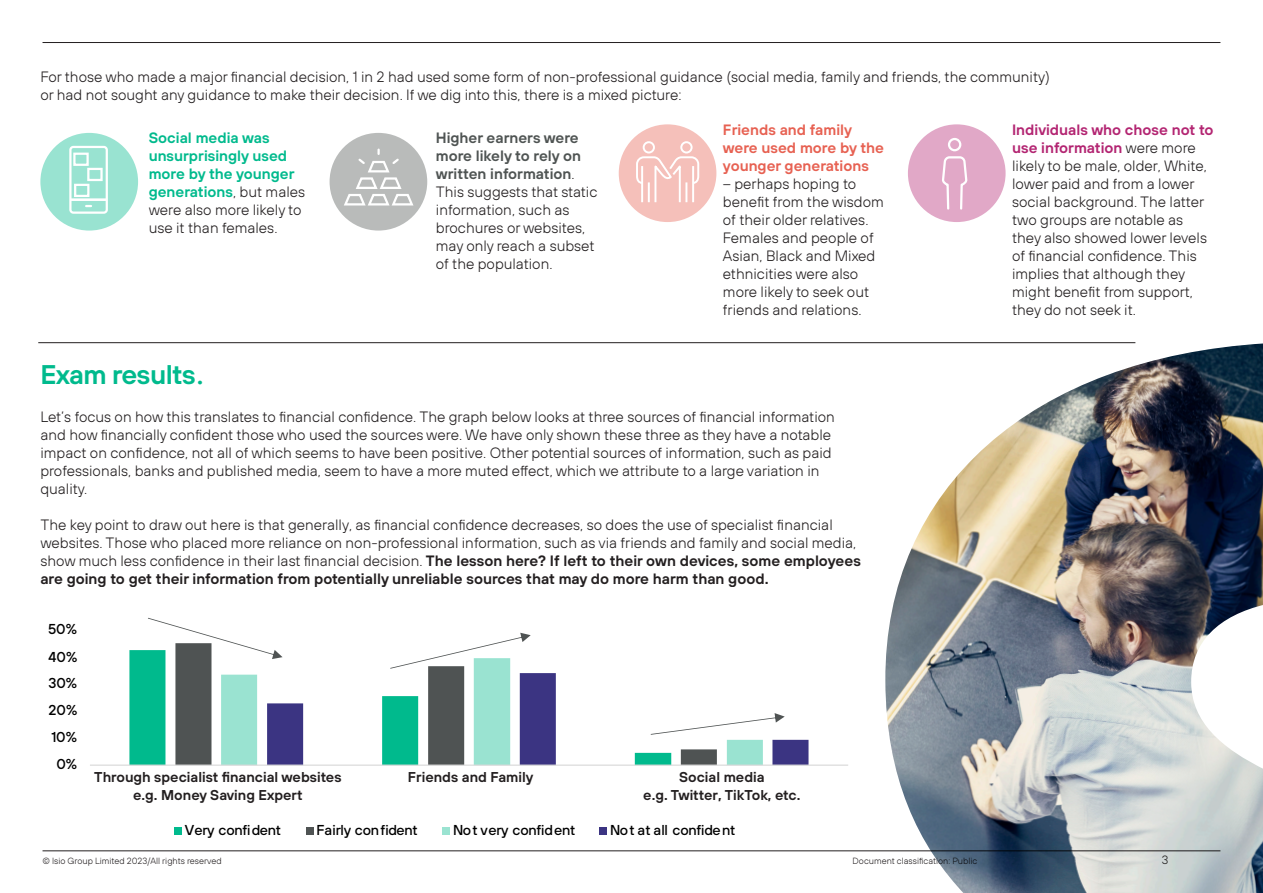
<style>
.page{position:relative;width:1263px;height:893px;background:#fff}
.page>*{position:absolute;margin:0;border:0;box-sizing:border-box;transform-origin:0 0}
.Sub_headers{font:600 27px "TT Hoves";letter-spacing:-.02em;color:#00ba8d}
.Main_body{font:300 15px/18px "TT Hoves";color:#231f20}
.Main_body-2{font:600 15px/18px "TT Hoves";color:#00ba8d}
.Main_body-3{font:600 15px/18px "TT Hoves";color:#e76152}
.t1{font:500 14.4px/16.8px "TT Hoves";letter-spacing:-.015em;color:#000;text-align:center}
.Main_body-4{font:600 14.25px/18px "TT Hoves";color:#231f20;text-align:center}
.t2{font:300 12px "TT Hoves";color:#231f20}
.t3{font:300 9px "TT Hoves";color:#231f20}
.s1{font-weight:300;color:#231f20}
.s2{font-weight:600;color:#b32572}
.s3{font-weight:600;color:#4f5453}
.s4{font-family:"Trebuchet MS";font-weight:400}
.s5{font-weight:600}
</style>
<div class="page">
<hr style="left:43px;top:42px;width:1177px;height:1px;background:#231f20">
<hr style="left:43px;top:850px;width:1177px;height:1px;background:#231f20">
<div style="left:129px;top:650px;width:37px;height:114px;background:#00ba8d"></div>
<div style="left:175px;top:659px;width:37px;height:105px;background:#4f5353"></div>
<svg style="left:221px;top:669px;width:290px;height:95px;fill:#9ae3d1"></svg>
<svg style="left:267px;top:673px;width:541px;height:91px"></svg>
<hr style="left:90px;top:764px;width:758px;height:2px;background:#d9d9d9">
<div style="left:174px;top:827px;width:8px;height:8px;background:#00ba8d"></div>
<div style="left:306px;top:827px;width:7px;height:8px;background:#4f5353"></div>
<div style="left:443px;top:827px;width:7px;height:8px;background:#9ae3d1"></div>
<div style="left:600px;top:827px;width:7px;height:8px;background:#3b3482"></div>
<svg style="left:148px;top:618px;width:135px;height:41px"></svg>
<svg style="left:390px;top:633px;width:141px;height:36px"></svg>
<svg style="left:651px;top:713px;width:134px;height:22px"></svg>
<div style="left:861px;top:319px;width:402px;height:574px;background:#fff"></div>
<img style="left:884px;top:343px;width:379px;height:550px">
<div style="left:619px;top:124px;width:97px;height:98px;background:#f5c0ba;border-radius:50%"></div>
<div style="left:643px;top:141px;width:12px;height:12px;border:2px solid #fff;border-radius:50%"></div>
<div style="left:680px;top:141px;width:13px;height:12px;border:2px solid #fff;border-radius:50%"></div>
<svg style="left:636px;top:156px;width:64px;height:47px"></svg>
<div style="left:330px;top:133px;width:97px;height:98px;background:#b9bbba;border-radius:50%"></div>
<svg style="left:342px;top:147px;width:73px;height:59px"></svg>
<div style="left:908px;top:124px;width:97px;height:98px;background:#e1a8c7;border-radius:50%"></div>
<div style="left:948px;top:138px;width:13px;height:13px;border:2px solid #fff;border-radius:50%"></div>
<svg style="left:942px;top:156px;width:26px;height:54px"></svg>
<div style="left:40px;top:133px;width:98px;height:98px;background:#99e3d1;border-radius:50%"></div>
<div style="left:69px;top:146px;width:39px;height:68px;border:2px solid #fff;border-radius:3px"></div>
<hr style="left:70px;top:199px;width:37px;height:2px;background:#fff">
<div style="left:73px;top:153px;width:16px;height:13px;border:2px solid #fff"></div>
<div style="left:87px;top:168px;width:16px;height:13px;border:2px solid #fff"></div>
<div style="left:74px;top:184px;width:15px;height:13px;border:2px solid #fff"></div>
<hr style="left:38px;top:342px;width:1097px;height:1px;background:#231f20">
<p class="Main_body" style="left:40px;top:67px;width:1011px">For those who made a major financial decision, 1 in 2 had used some form of non-professional guidance (social media, family and friends, the community) or had not sought any guidance to make their decision. If we dig into this, there is a mixed picture:</p>
<p class="Main_body-2" style="left:149px;top:129px;width:158px">Social media was unsurprisingly used more by the younger generations<span class="s1">, but males were also more likely to use it than females.</span></p>
<p class="Main_body" style="left:1012px;top:120px;width:203px"><span class="s2">Individuals who chose not to use information</span> were more likely to be male, older, White, lower paid and from a lower social background. The latter two groups are notable as they also showed lower levels of financial confidence. This implies that although they might benefit from support, they do not seek it.</p>
<p class="Main_body-3" style="left:723px;top:120px;width:163px">Friends and family were used more by the younger generations</p>
<p class="Main_body" style="left:723px;top:174px;width:163px">– perhaps hoping to benefit from the wisdom of their older relatives.<br>Females and people of<br>Asian, Black and Mixed ethnicities were also more likely to seek out friends and relations.</p>
<p class="Main_body" style="left:436px;top:129px;width:163px"><span class="s3">Higher earners were more likely to rely on written information</span>.<br>This suggests that static information, such as brochures or websites, may only reach a subset of the population.</p>
<p class="Sub_headers" style="left:40px;top:357px;width:166px">Exam results<span class="s4">.</span></p>
<p class="Main_body" style="left:40px;top:407px;width:796px">Let’s focus on how this translates to financial confidence. The graph below looks at three sources of financial information and how financially confident those who used the sources were. We have only shown these three as they have a notable impact on confidence, not all of which seems to have been positive. Other potential sources of information, such as paid professionals, banks and published media, seem to have a more muted effect, which we attribute to a large variation in quality.</p>
<p class="Main_body" style="left:40px;top:515px;width:822px">The key point to draw out here is that generally, as financial confidence decreases, so does the use of specialist financial websites. Those who placed more reliance on non-professional information, such as via friends and family and social media, show much less confidence in their last financial decision. <span class="s5">The lesson here? If left to their own devices, some employees are going to get their information from potentially unreliable sources that may do more harm than good.</span></p>
<p class="t1" style="left:48px;top:621px;width:30px">50%</p>
<p class="t1" style="left:48px;top:648px;width:30px">40%</p>
<p class="t1" style="left:48px;top:675px;width:30px">30%</p>
<p class="t1" style="left:48px;top:701px;width:30px">20%</p>
<p class="t1" style="left:51px;top:728px;width:27px">10%</p>
<p class="t1" style="left:56px;top:756px;width:22px">0%</p>
<p class="Main_body-4" style="left:94px;top:767px;width:249px">Through specialist financial websites e.g. Money Saving Expert</p>
<p class="Main_body-4" style="left:643px;top:767px;width:159px">Social media<br>e.g. Twitter, TikTok, etc.</p>
<p class="Main_body-4" style="left:408px;top:767px;width:127px">Friends and Family</p>
<p class="t1" style="left:96px;top:773px;width:242px">Through specialist financial websites (e.g. Money saving expert)</p>
<p class="t1" style="left:410px;top:773px;width:121px">Friends and family</p>
<p class="t1" style="left:185px;top:821px;width:98px">Very confident</p>
<p class="t1" style="left:317px;top:821px;width:103px">Fairly confident</p>
<p class="t1" style="left:453px;top:821px;width:123px">Not very confident</p>
<p class="t1" style="left:610px;top:821px;width:127px">Not at all confident</p>
<p class="t3" style="left:43px;top:855px;width:181px">© Isio Group Limited 2023/All rights reserved</p>
<p class="t3" style="left:853px;top:855px;width:126px">Document classification: Public</p>
<p class="t2" style="left:1162px;top:852px;width:8px">3</p>
</div>
